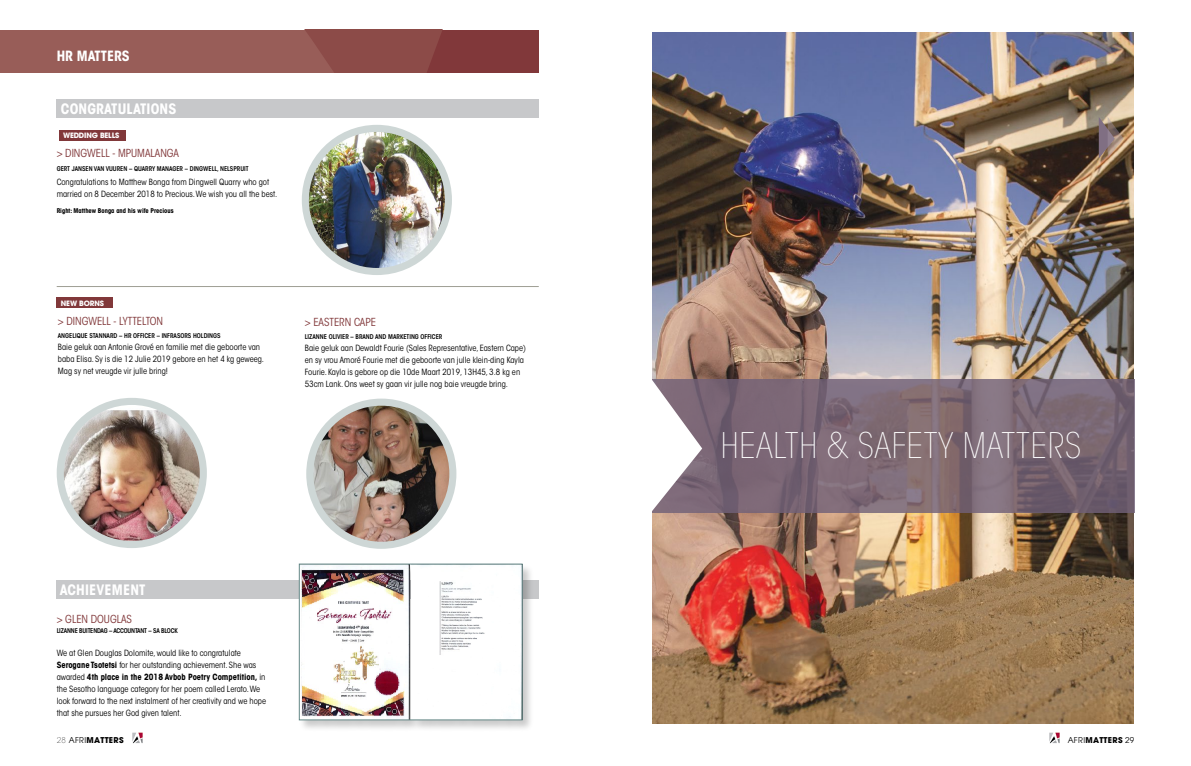
<style>
.page{position:relative;width:1191px;height:766px;background:#fff}
.page>*{position:absolute;margin:0;border:0;box-sizing:border-box;transform-origin:0 0}
.t1{font:200 condensed 35px "ITC Avant Garde Std";letter-spacing:.025em;color:#fff}
.t2{font:700 condensed 14.3px "ITC Avant Garde Std";letter-spacing:.01em;color:#fff}
.t3{font:700 condensed 14px "ITC Avant Garde Std";color:#fff}
.t4{font:condensed 11px "ITC Avant Garde Std";color:#81383a}
.t5{font:condensed 8.5px/12px "ITC Avant Garde Std";color:#000}
.t6{font:700 8px "Avant Garde";letter-spacing:.04em;color:#000}
.t7{font:700 7.3px "Avant Garde";letter-spacing:-.02em;color:#fff}
.t8{font:600 condensed 6.5px "ITC Avant Garde Std";color:#000}
.t9{font:700 condensed 6.5px "ITC Avant Garde Std";color:#000}
.t10{font:600 condensed 6.5px "ITC Avant Garde Std";letter-spacing:-.025em;color:#000}
.s1{font-weight:700}
.s2{font-weight:200}
.s3{font-weight:400}
</style>
<div class="page">
<svg style="left:132px;top:732px;width:11px;height:11px"></svg>
<div style="left:57px;top:580px;width:482px;height:18px;background:#c7c8ca"></div>
<div style="left:57px;top:99px;width:482px;height:19px;background:#c7c8ca"></div>
<img style="left:652px;top:33px;width:482px;height:689px">
<svg style="left:1049px;top:732px;width:11px;height:11px"></svg>
<div style="left:365px;top:30px;width:174px;height:42px;background:#81383a"></div>
<div style="left:0;top:30px;width:366px;height:42px;background:#985d58"></div>
<svg style="left:305px;top:30px;width:137px;height:42px"></svg>
<div style="left:59px;top:130px;width:66px;height:11px;background:#81383a"></div>
<div style="left:57px;top:298px;width:56px;height:10px;background:#81383a"></div>
<img style="left:305px;top:128px;width:143px;height:143px;border-radius:72px">
<div style="left:302px;top:125px;width:150px;height:150px;border:7px solid #ced7d6;border-radius:50%"></div>
<img style="left:60px;top:401px;width:143px;height:143px;border-radius:72px">
<div style="left:57px;top:398px;width:150px;height:150px;border:7px solid #ced7d6;border-radius:50%"></div>
<img style="left:313px;top:406px;width:139px;height:139px">
<div style="left:306px;top:398px;width:150px;height:150px;border:7px solid #ced7d6;border-radius:50%"></div>
<div style="left:299px;top:563px;width:235px;height:168px;background:#000;opacity:.21"></div>
<img style="left:301px;top:565px;width:111px;height:152px">
<img style="left:412px;top:565px;width:108px;height:152px">
<div style="left:299px;top:563px;width:223px;height:156px;border:1px solid #638786"></div>
<hr style="left:57px;top:286px;width:482px;height:1px;background:#9e9e94">
<svg style="left:702px;top:379px;width:432px;height:133px;fill:#7d6875"></svg>
<svg style="left:652px;top:378px;width:50px;height:134px"></svg>
<svg style="left:1098px;top:117px;width:25px;height:41px"></svg>
<h3 class="t3" style="left:57px;top:47px;width:74px">HR MATTERS</h3>
<h2 class="t2" style="left:61px;top:99px;width:117px">CONGRATULATIONS</h2>
<p class="t7" style="left:63px;top:131px;width:58px">WEDDING BELLS</p>
<p class="t4" style="left:57px;top:146px;width:124px">&gt; DINGWELL - MPUMALANGA</p>
<p class="t8" style="left:57px;top:164px;width:193px">GERT JANSEN VAN VUUREN – QUARRY MANAGER – DINGWELL, NELSPRUIT</p>
<p class="t5" style="left:57px;top:175px;width:222px">Congratulations to Matthew Bonga from Dingwell Quarry who got married on 8 December 2018 to Precious. We wish you all the best.</p>
<p class="t9" style="left:57px;top:206px;width:118px">Right: Matthew Bonga and his wife Precious</p>
<p class="t7" style="left:61px;top:298px;width:45px">NEW BORNS</p>
<p class="t4" style="left:58px;top:314px;width:107px">&gt; DINGWELL - LYTTELTON</p>
<p class="t8" style="left:58px;top:332px;width:164px">ANGELIQUE STANNARD – HR OFFICER – INFRASORS HOLDINGS</p>
<p class="t5" style="left:58px;top:341px;width:208px">Baie geluk aan Antonie Grové en familie met die geboorte van baba Elisa. Sy is die 12 Julie 2019 gebore en het 4 kg geweeg.<br>Mag sy net vreugde vir julle bring!</p>
<p class="t4" style="left:305px;top:315px;width:73px">&gt; EASTERN CAPE</p>
<p class="t8" style="left:305px;top:332px;width:139px">LIZANNE OLIVIER – BRAND AND MARKETING OFFICER</p>
<p class="t5" style="left:305px;top:342px;width:223px">Baie geluk aan Dewaldt Fourie (Sales Representative, Eastern Cape) en sy vrou Amoré Fourie met die geboorte van julle klein-ding Kayla Fourie. Kayla is gebore op die 10de Maart 2019, 13H45, 3.8 kg en 53cm Lank. Ons weet sy gaan vir julle nog baie vreugde bring.</p>
<h2 class="t2" style="left:60px;top:580px;width:87px">ACHIEVEMENT</h2>
<p class="t4" style="left:57px;top:612px;width:77px">&gt; GLEN DOUGLAS</p>
<p class="t10" style="left:57px;top:626px;width:123px">LIZANNE BUITENDAG – ACCOUNTANT – SA BLOCK</p>
<p class="t5" style="left:57px;top:646px;width:211px">We at Glen Douglas Dolomite, would like to congratulate <span class="s1">Serogane Tsotetsi</span> for her outstanding achievement. She was awarded <span class="s1">4th place in the 2018 Avbob Poetry Competition,</span> in the Sesotho language category for her poem called Lerato. We look forward to the next instalment of her creativity and we hope that she pursues her God given talent.</p>
<p class="t6" style="left:57px;top:734px;width:68px"><span class="s2">28</span> <span class="s3">AFRI</span>MATTERS</p>
<h1 class="t1" style="left:721px;top:424px;width:362px">HEALTH &amp; SAFETY MATTERS</h1>
<p class="t6" style="left:1067px;top:734px;width:68px"><span class="s3">AFRI</span>MATTERS <span class="s3">29</span></p>
</div>
